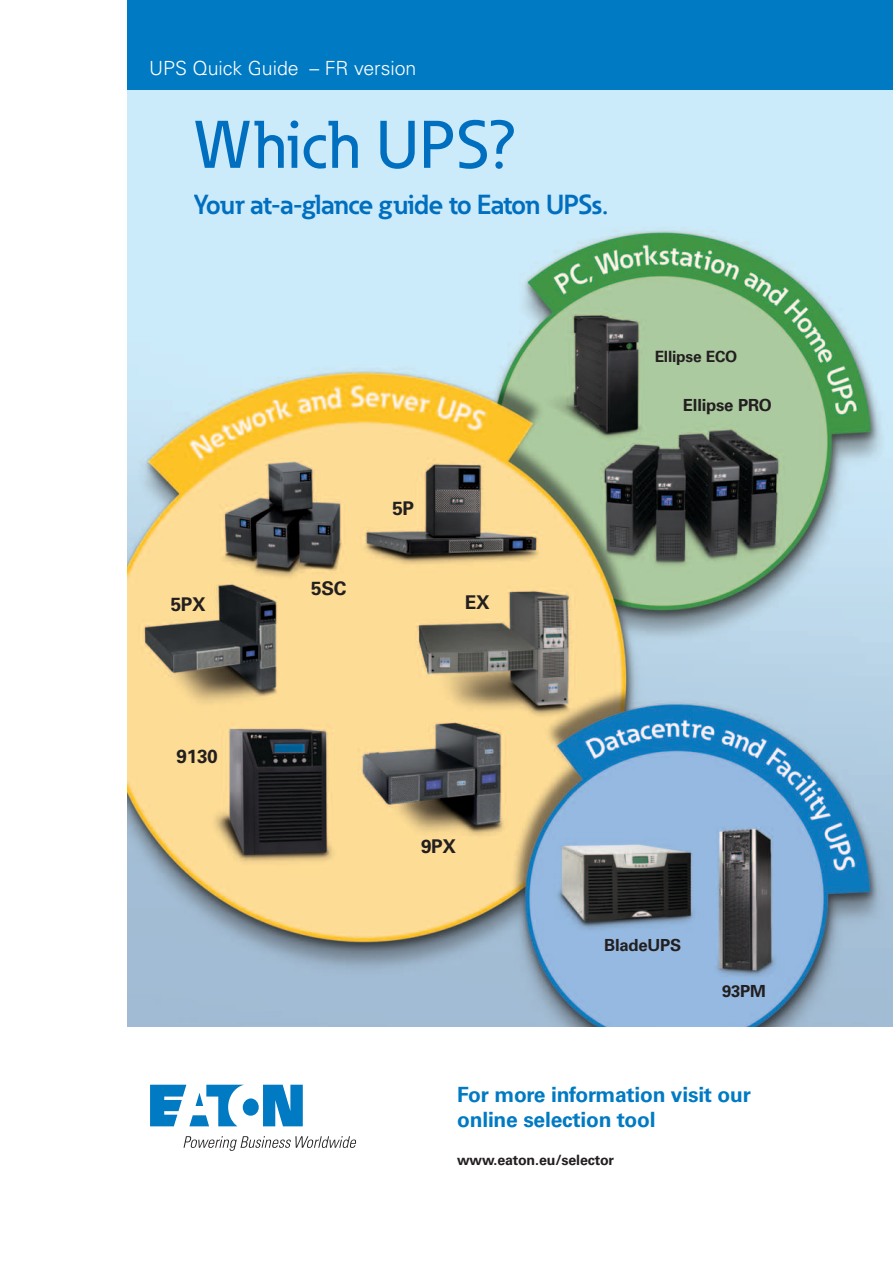
<style>
.page{position:relative;width:893px;height:1263px;background:#fff}
.page>*{position:absolute;margin:0;border:0;box-sizing:border-box;transform-origin:0 0}
.t1{font:500 66.45px "Eaton";letter-spacing:.01em;color:#007ac3}
.t2{font:700 27.15px "Eaton";letter-spacing:-.02em;color:#007ac3}
.t3{font:700 21px/25.5px "Univers LT Pro 65";letter-spacing:-.01em;color:#007ac3}
.t4{font:300 19.5px "Univers LT Pro 45";color:#fff}
.t5{font:700 18.9px "Univers LT Pro 65";letter-spacing:-.015em;color:#231f20}
.t6{font:700 16.65px "Univers LT Pro 65";letter-spacing:-.015em;color:#231f20}
.t7{font:700 15.6px "Univers LT Pro 65";letter-spacing:-.015em;color:#231f20}
.t8{font:700 14.25px "Univers LT Pro 65";letter-spacing:-.01em;color:#231f20}
</style>
<div class="page">
<img style="left:128px;top:89px;width:765px;height:938px">
<div style="left:128px;top:0;width:765px;height:89px;background:#007ac3"></div>
<svg style="left:150px;top:1085px;width:153px;height:41px"></svg>
<svg style="left:184px;top:1136px;width:173px;height:15px"></svg>
<p class="t4" style="left:149px;top:56px;width:269px">UPS Quick Guide – FR version</p>
<h1 class="t1" style="left:194px;top:104px;width:324px">Which UPS?</h1>
<p class="t2" style="left:194px;top:188px;width:416px">Your at-a-glance guide to Eaton UPSs.</p>
<p class="t5" style="left:171px;top:593px;width:37px">5PX</p>
<p class="t5" style="left:311px;top:577px;width:37px">5SC</p>
<p class="t5" style="left:392px;top:497px;width:23px">5P</p>
<p class="t5" style="left:465px;top:591px;width:26px">EX</p>
<p class="t7" style="left:655px;top:347px;width:84px">Ellipse ECO</p>
<p class="t6" style="left:683px;top:395px;width:90px">Ellipse PRO</p>
<p class="t5" style="left:177px;top:745px;width:43px">9130</p>
<p class="t5" style="left:421px;top:835px;width:37px">9PX</p>
<p class="t6" style="left:604px;top:935px;width:79px">BladeUPS</p>
<p class="t6" style="left:722px;top:981px;width:45px">93PM</p>
<p class="t3" style="left:457px;top:1082px;width:295px">For more information visit our online selection tool</p>
<p class="t8" style="left:457px;top:1151px;width:158px">www.eaton.eu/selector</p>
</div>
